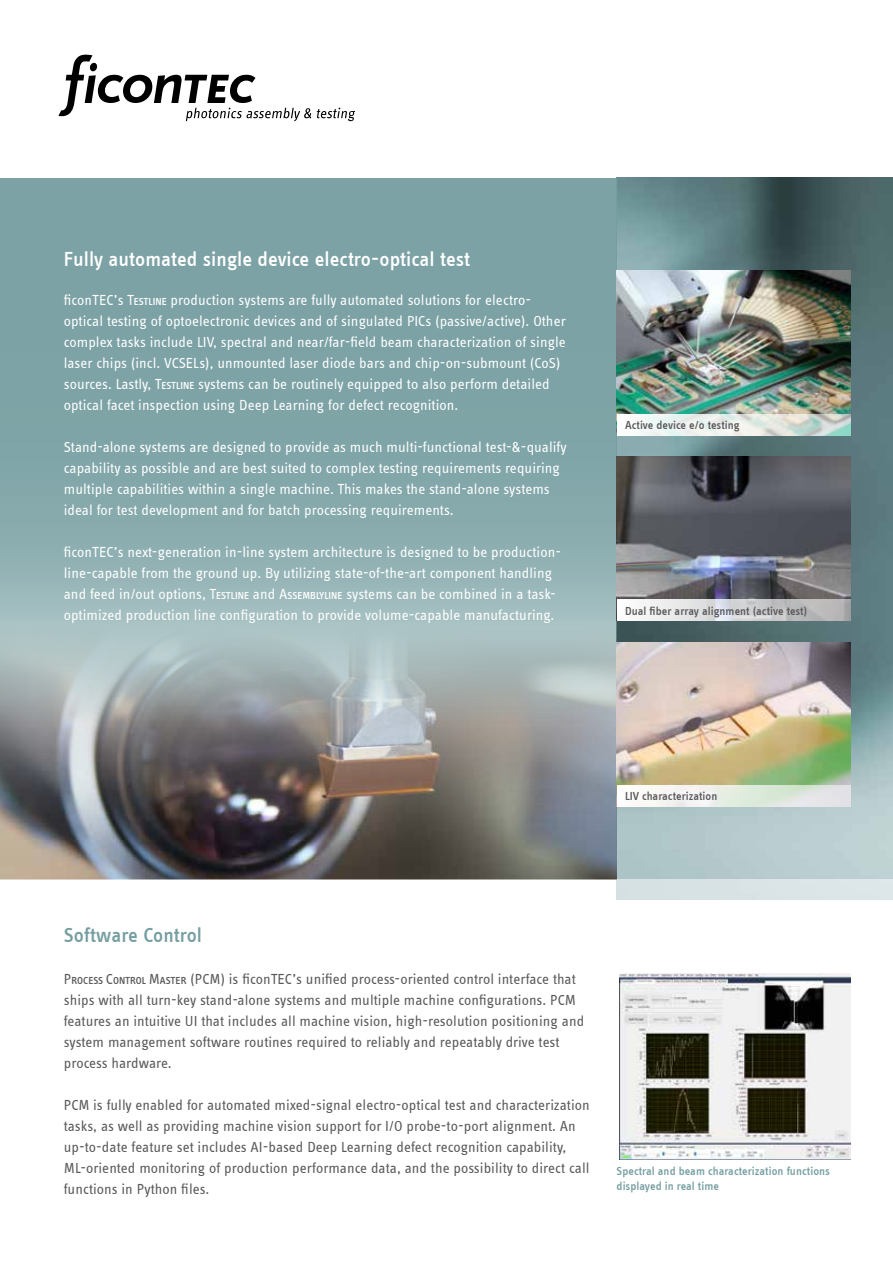
<style>
.page{position:relative;width:893px;height:1263px;background:#fff}
.page>*{position:absolute;margin:0;border:0;box-sizing:border-box;transform-origin:0 0}
.t1{font:500 21px "Info Text";letter-spacing:.005em;color:#fff}
.t2{font:500 21px "Info Text";letter-spacing:.005em;color:#769ea1}
.t3{font:15px/21px "Info Text";letter-spacing:.005em;color:#fff}
.t4{font:15px/21px "Info Text";letter-spacing:.005em;color:#58585a}
.t5{font:500 12px "Info Text";letter-spacing:.005em;color:#58585a}
.t6{font:500 12px/14.4px "Info Text";letter-spacing:.005em;color:#769ea1}
.s1{font-weight:500;font-size:10.5px}
</style>
<div class="page">
<img style="left:617px;top:178px;width:276px;height:701px">
<img style="left:892px;top:271px;width:1px;height:241px">
<svg style="left:892px;top:512px;width:1px;height:22px"></svg>
<svg style="left:58px;top:55px;width:253px;height:66px"></svg>
<svg style="left:317px;top:108px;width:38px;height:13px"></svg>
<img style="left:0;top:724px;width:617px;height:155px">
<svg style="left:0;top:178px;width:617px;height:546px;background:#8aaaac"></svg>
<img style="left:619px;top:973px;width:231px;height:186px">
<img style="left:617px;top:271px;width:233px;height:143px">
<img style="left:617px;top:456px;width:233px;height:144px">
<svg style="left:617px;top:600px;width:233px;height:21px"></svg>
<svg style="left:617px;top:414px;width:233px;height:21px"></svg>
<img style="left:617px;top:642px;width:233px;height:143px">
<svg style="left:617px;top:785px;width:233px;height:21px"></svg>
<h1 class="t1" style="left:64px;top:248px;width:408px">Fully automated single device electro-optical test</h1>
<p class="t3" style="left:64px;top:290px;width:504px">ficonTEC’s T<span class="s1">ESTLINE</span> production systems are fully automated solutions for electro&shy;optical testing of optoelectronic devices and of singulated PICs (passive/active). Other complex tasks include LIV, spectral and near/far-field beam characterization of single laser chips (incl. VCSELs), unmounted laser diode bars and chip-on-submount (CoS) sources. Lastly, T<span class="s1">ESTLINE</span> systems can be routinely equipped to also perform detailed optical facet inspection using Deep Learning for defect recognition.</p>
<p class="t3" style="left:64px;top:437px;width:504px">Stand-alone systems are designed to provide as much multi-functional test-&amp;-qualify capability as possible and are best suited to complex testing requirements requiring multiple capabilities within a single machine. This makes the stand-alone systems ideal for test development and for batch processing requirements.</p>
<p class="t3" style="left:64px;top:542px;width:499px">ficonTEC’s next-generation in-line system architecture is designed to be production&shy;line-capable from the ground up. By utilizing state-of-the-art component handling and feed in/out options, T<span class="s1">ESTLINE</span> and A<span class="s1">SSEMBLYLINE</span> systems can be combined in a task&shy;optimized production line configuration to provide volume-capable manufacturing.</p>
<p class="t5" style="left:625px;top:418px;width:116px">Active device e/o testing</p>
<p class="t5" style="left:625px;top:604px;width:184px">Dual fiber array alignment (active test)</p>
<p class="t5" style="left:625px;top:789px;width:94px">LIV characterization</p>
<h1 class="t2" style="left:64px;top:923px;width:140px">Software Control</h1>
<p class="t4" style="left:64px;top:969px;width:522px">P<span class="s1">ROCESS</span> C<span class="s1">ONTROL</span> M<span class="s1">ASTER</span> (PCM) is ficonTEC’s unified process-oriented control interface that ships with all turn-key stand-alone systems and multiple machine configurations. PCM features an intuitive UI that includes all machine vision, high-resolution positioning and system management software routines required to reliably and repeatably drive test process hardware.</p>
<p class="t4" style="left:64px;top:1095px;width:528px">PCM is fully enabled for automated mixed-signal electro-optical test and characterization tasks, as well as providing machine vision support for I/O probe-to-port alignment. An up-to-date feature set includes AI-based Deep Learning defect recognition capability, ML-oriented monitoring of production performance data, and the possibility to direct call functions in Python files.</p>
<p class="t6" style="left:617px;top:1164px;width:215px">Spectral and beam characterization functions displayed in real time</p>
</div>
